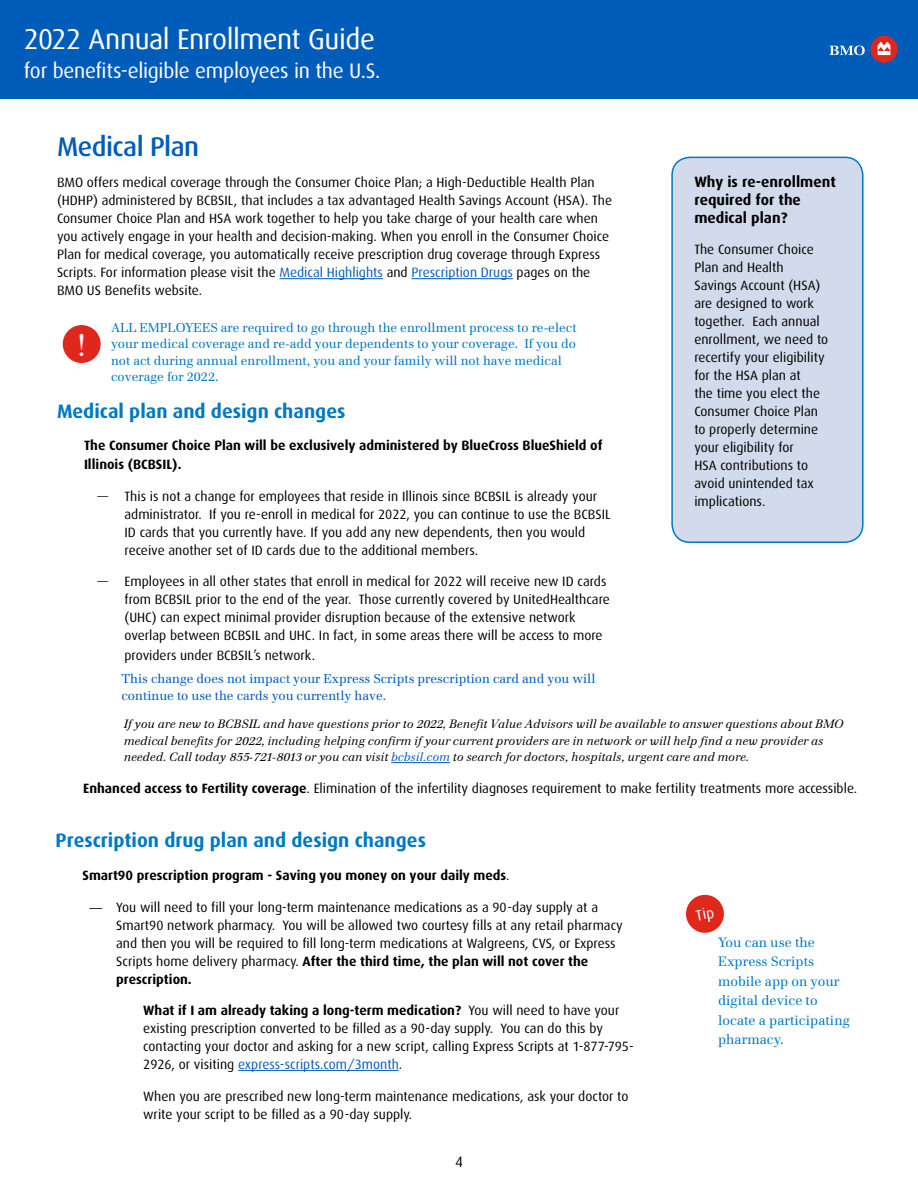
<style>
.page{position:relative;width:918px;height:1188px;background:#fff}
.page>*{position:absolute;margin:0;border:0;box-sizing:border-box;transform-origin:0 0}
.Centre_Body{font:33px "Times New Roman";color:#fff}
.t1{font:28.5px "Dax Offc Pro";letter-spacing:-.015em;color:#fff}
.Centre_Main_Headin{font:500 27px "Dax";letter-spacing:-.02em;color:#005cb9}
.t2{font:21px "Dax";letter-spacing:-.015em;color:#fff}
.Centre_Body-2{font:700 19.5px "Dax";color:#0079c1}
.Centre_Body-3{font:700 15px/18px "Dax";color:#000}
.t3{font:15px "Dax Offc Pro";color:#000}
.Centre_Body-4{font:13.5px/18px "Dax";color:#000}
.Centre_Body-5{font:700 13.5px/19.5px "Dax";color:#000}
.Centre_Body-6{font:13.5px/19.5px "Emona";color:#0079c1}
.Centre_Body-7{font:12.75px/16.5px "Emona";color:#0079c1}
.Centre_Body-8{font:12.75px/16.5px "Emona";color:#005cb9}
.Centre_Body-9{font:italic 12px/16.5px "Emona";color:#000}
.s1{color:#005cb9}
.s2{font-weight:700}
.s3{font-weight:400}
.s4{font-family:"Myriad Pro"}
</style>
<div class="page">
<div style="left:0;top:0;width:918px;height:98px;background:#005cb9"></div>
<svg style="left:829px;top:46px;width:36px;height:9px"></svg>
<svg style="left:870px;top:36px;width:28px;height:27px"></svg>
<svg style="left:878px;top:42px;width:12px;height:13px"></svg>
<hr style="left:280px;top:278px;width:103px;height:1px;background:#005cb9">
<hr style="left:412px;top:278px;width:101px;height:1px;background:#005cb9">
<div style="left:672px;top:157px;width:191px;height:385px;background:#d1dbeb;border-radius:18px"></div>
<div style="left:671px;top:157px;width:193px;height:386px;border:2px solid #0079c1;border-radius:18px"></div>
<hr style="left:238px;top:1070px;width:161px;height:1px;background:#005cb9">
<div style="left:686px;top:895px;width:38px;height:38px;background:#df271c;border-radius:50%"></div>
<div style="left:63px;top:325px;width:38px;height:38px;background:#df271c;border-radius:50%"></div>
<hr style="left:391px;top:762px;width:59px;height:1px;background:#005cb9">
<h2 class="t1" style="left:24px;top:21px;width:353px">2022 Annual Enrollment Guide</h2>
<h3 class="t2" style="left:24px;top:59px;width:358px">for benefits-eligible employees in the U.S.</h3>
<h2 class="Centre_Main_Headin" style="left:57px;top:131px;width:144px">Medical Plan</h2>
<p class="Centre_Body-4" style="left:57px;top:174px;width:557px">BMO offers medical coverage through the Consumer Choice Plan; a High-Deductible Health Plan (HDHP) administered by BCBSIL, that includes a tax advantaged Health Savings Account (HSA). The Consumer Choice Plan and HSA work together to help you take charge of your health care when you actively engage in your health and decision-making. When you enroll in the Consumer Choice Plan for medical coverage, you automatically receive prescription drug coverage through Express Scripts. For information please visit the <span class="s1">Medical Highlights</span> and <span class="s1">Prescription Drugs</span> pages on the BMO US Benefits website.</p>
<p class="Centre_Body-3" style="left:694px;top:173px;width:143px">Why is re-enrollment required for the medical plan?</p>
<p class="Centre_Body-4" style="left:694px;top:241px;width:135px">The Consumer Choice<br>Plan and Health<br>Savings Account (HSA) are designed to work together. Each annual enrollment, we need to recertify your eligibility for the HSA plan at<br>the time you elect the<br>Consumer Choice Plan to properly determine your eligibility for<br>HSA contributions to avoid unintended tax implications.</p>
<p class="Centre_Body-7" style="left:111px;top:319px;width:467px">ALL EMPLOYEES are required to go through the enrollment process to re-elect your medical coverage and re-add your dependents to your coverage. If you do not act during annual enrollment, you and your family will not have medical coverage for 2022.</p>
<p class="Centre_Body" style="left:76px;top:322px;width:12px">!</p>
<p class="Centre_Body-2" style="left:57px;top:401px;width:290px">Medical plan and design changes</p>
<p class="Centre_Body-5" style="left:84px;top:435px;width:520px">The Consumer Choice Plan will be exclusively administered by BlueCross BlueShield of<br>Illinois (BCBSIL).</p>
<p class="Centre_Body-4" style="left:124px;top:487px;width:488px;text-indent:-27px">— This is not a change for employees that reside in Illinois since BCBSIL is already your administrator. If you re-enroll in medical for 2022, you can continue to use the BCBSIL ID cards that you currently have. If you add any new dependents, then you would receive another set of ID cards due to the additional members.</p>
<p class="Centre_Body-4" style="left:124px;top:573px;width:487px;text-indent:-27px">— Employees in all other states that enroll in medical for 2022 will receive new ID cards from BCBSIL prior to the end of the year. Those currently covered by UnitedHealthcare (UHC) can expect minimal provider disruption because of the extensive network overlap between BCBSIL and UHC. In fact, in some areas there will be access to more</p>
<p class="Centre_Body-4" style="left:124px;top:646px;width:192px">providers under BCBSIL’s network.</p>
<p class="Centre_Body-8" style="left:122px;top:670px;width:476px">This change does not impact your Express Scripts prescription card and you will continue to use the cards you currently have.</p>
<p class="Centre_Body-9" style="left:124px;top:716px;width:721px">If you are new to BCBSIL and have questions prior to 2022, Benefit Value Advisors will be available to answer questions about BMO medical benefits for 2022, including helping confirm if your current providers are in network or will help find a new provider as needed. Call today 855-721-8013 or you can visit <span class="s1">bcbsil.com</span> to search for doctors, hospitals, urgent care and more.</p>
<p class="Centre_Body-4" style="left:83px;top:779px;width:776px"><span class="s2">Enhanced access to Fertility coverage</span>. Elimination of the infertility diagnoses requirement to make fertility treatments more accessible.</p>
<p class="Centre_Body-2" style="left:56px;top:829px;width:372px">Prescription drug plan and design changes</p>
<p class="Centre_Body-5" style="left:82px;top:866px;width:429px">Smart90 prescription program - Saving you money on your daily meds<span class="s3">.</span></p>
<p class="Centre_Body-4" style="left:116px;top:898px;width:508px;text-indent:-27px"><span class="s4">—</span> You will need to fill your long-term maintenance medications as a 90-day supply at a Smart90 network pharmacy. You will be allowed two courtesy fills at any retail pharmacy and then you will be required to fill long-term medications at Walgreens, CVS, or Express Scripts home delivery pharmacy. <span class="s2">After the third time, the plan will not cover the prescription.</span></p>
<p class="Centre_Body-4" style="left:143px;top:1002px;width:492px"><span class="s2">What if I am already taking a long-term medication?</span> You will need to have your existing prescription converted to be filled as a 90-day supply. You can do this by contacting your doctor and asking for a new script, calling Express Scripts at 1-877-795- 2926, or visiting <span class="s1">express-scripts.com/3month</span>.</p>
<p class="Centre_Body-4" style="left:143px;top:1087px;width:487px">When you are prescribed new long-term maintenance medications, ask your doctor to write your script to be filled as a 90-day supply.</p>
<p class="t3" style="left:455px;top:1153px;width:9px">4</p>
<p class="Centre_Body-6" style="left:718px;top:932px;width:133px">You can use the<br>Express Scripts mobile app on your digital device to locate a participating pharmacy.</p>
</div>
